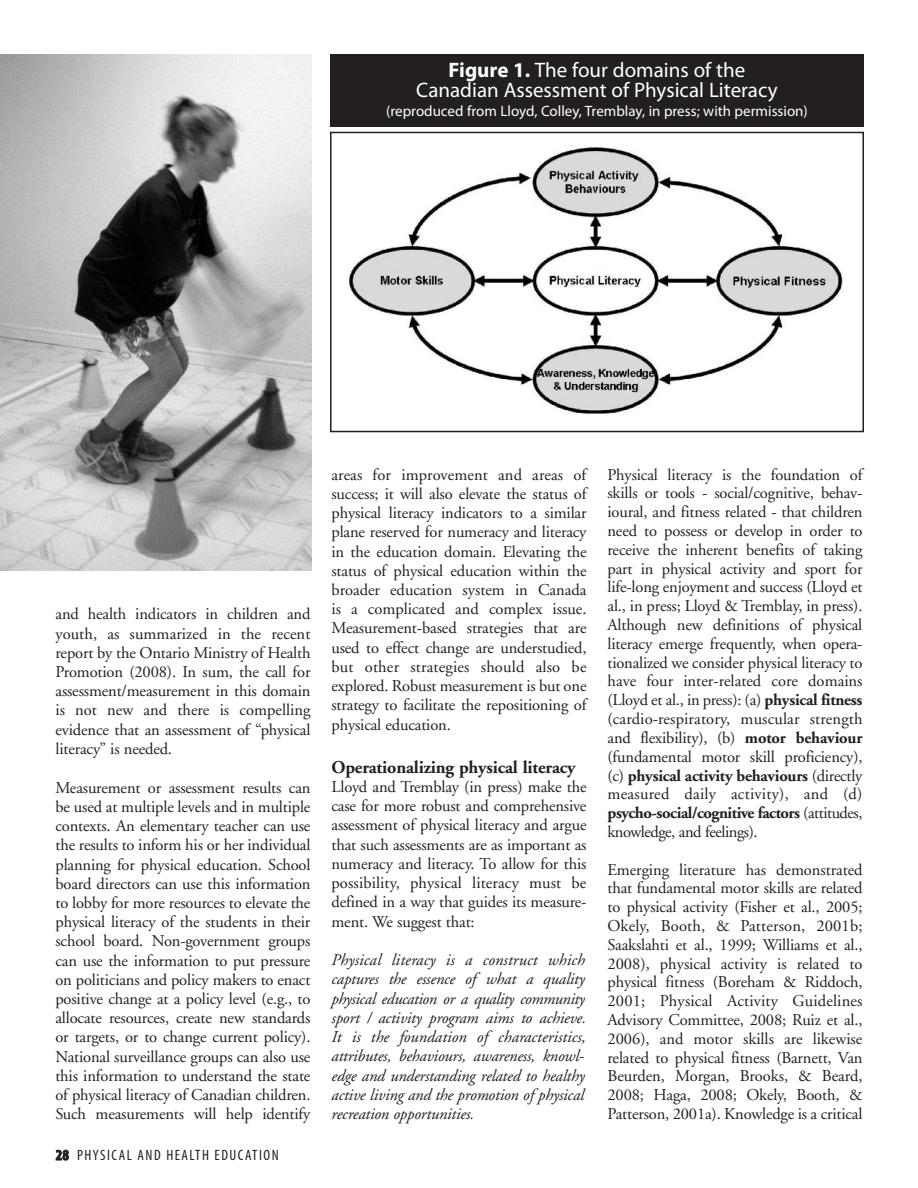
<style>
.page{position:relative;width:918px;height:1188px;background:#fff}
.page>*{position:absolute;margin:0;border:0;box-sizing:border-box;transform-origin:0 0}
.t1{font:21px/19.5px "Myriad Pro";color:#fff;text-align:center}
.t2{font:700 18px "Adobe Garamond";letter-spacing:-.01em;color:#231f20}
.t3{font:16.5px/19.2px "Adobe Garamond";letter-spacing:-.01em;color:#231f20;text-align:justify}
.t4{font:italic 16.5px/19.2px "Adobe Garamond";letter-spacing:-.01em;color:#231f20}
.t5{font:15px "Myriad Pro";color:#fff}
.t6{font:condensed 15px "Myriad Pro";letter-spacing:.1em;color:#231f20}
.s1{font-weight:700}
</style>
<div class="page">
<img style="left:0;top:54px;width:312px;height:516px">
<div style="left:330px;top:132px;width:534px;height:300px;border:2px solid #231f20"></div>
<img style="left:349px;top:147px;width:494px;height:267px">
<div style="left:330px;top:54px;width:534px;height:73px;background:#231f20"></div>
<p class="t1" style="left:416px;top:62px;width:363px"><span class="s1">Figure 1.</span> The four domains of the<br>Canadian Assessment of Physical Literacy</p>
<p class="t5" style="left:386px;top:105px;width:423px">(reproduced from Lloyd, Colley, Tremblay, in press; with permission)</p>
<p class="t3" style="left:56px;top:606px;width:257px">and health indicators in children and youth, as summarized in the recent report by the Ontario Ministry of Health Promotion (2008). In sum, the call for assessment/measurement in this domain is not new and there is compelling evidence that an assessment of “physical literacy” is needed.</p>
<p class="t3" style="left:55px;top:779px;width:257px">Measurement or assessment results can be used at multiple levels and in multiple contexts. An elementary teacher can use the results to inform his or her individual planning for physical education. School board directors can use this information to lobby for more resources to elevate the physical literacy of the students in their school board. Non-government groups can use the information to put pressure on politicians and policy makers to enact positive change at a policy level (e.g., to allocate resources, create new standards or targets, or to change current policy).<br>National surveillance groups can also use this information to understand the state of physical literacy of Canadian children.<br>Such measurements will help identify</p>
<p class="t6" style="left:56px;top:1150px;width:225px"><span class="s1">28</span> PHYSICAL AND HEALTH EDUCATION</p>
<p class="t3" style="left:332px;top:466px;width:257px">areas for improvement and areas of success; it will also elevate the status of physical literacy indicators to a similar plane reserved for numeracy and literacy in the education domain. Elevating the status of physical education within the broader education system in Canada is a complicated and complex issue.<br>Measurement-based strategies that are used to effect change are understudied, but other strategies should also be explored. Robust measurement is but one strategy to facilitate the repositioning of physical education.</p>
<p class="t2" style="left:332px;top:760px;width:246px">Operationalizing physical literacy</p>
<p class="t3" style="left:332px;top:779px;width:257px">Lloyd and Tremblay (in press) make the case for more robust and comprehensive assessment of physical literacy and argue that such assessments are as important as numeracy and literacy. To allow for this possibility, physical literacy must be defined in a way that guides its measure&shy;ment. We suggest that:</p>
<p class="t4" style="left:332px;top:952px;width:256px">Physical literacy is a construct which captures the essence of what a quality physical education or a quality community sport / activity program aims to achieve.<br>It is the foundation of characteristics, attributes, behaviours, awareness, knowl&shy;edge and understanding related to healthy active living and the promotion of physical recreation opportunities.</p>
<p class="t3" style="left:608px;top:466px;width:257px;line-height:18.8px">Physical literacy is the foundation of skills or tools - social/cognitive, behav&shy;ioural, and fitness related - that children need to possess or develop in order to receive the inherent benefits of taking part in physical activity and sport for life-long enjoyment and success (Lloyd et al., in press; Lloyd &amp; Tremblay, in press).<br>Although new definitions of physical literacy emerge frequently, when opera&shy;tionalized we consider physical literacy to have four inter-related core domains (Lloyd et al., in press): (a) <span class="s1">physical fitness </span>(cardio-respiratory, muscular strength and flexibility), (b) <span class="s1">motor behaviour </span>(fundamental motor skill proficiency), (c) <span class="s1">physical activity behaviours</span> (directly measured daily activity), and (d) <span class="s1">psycho-social/cognitive factors</span> (attitudes, knowledge, and feelings).</p>
<p class="t3" style="left:608px;top:861px;width:257px;line-height:18.8px">Emerging literature has demonstrated that fundamental motor skills are related to physical activity (Fisher et al., 2005; Okely, Booth, &amp; Patterson, 2001b; Saakslahti et al., 1999; Williams et al., 2008), physical activity is related to physical fitness (Boreham &amp; Riddoch, 2001; Physical Activity Guidelines Advisory Committee, 2008; Ruiz et al., 2006), and motor skills are likewise related to physical fitness (Barnett, Van Beurden, Morgan, Brooks, &amp; Beard, 2008; Haga, 2008; Okely, Booth, &amp; Patterson, 2001a). Knowledge is a critical</p>
</div>
